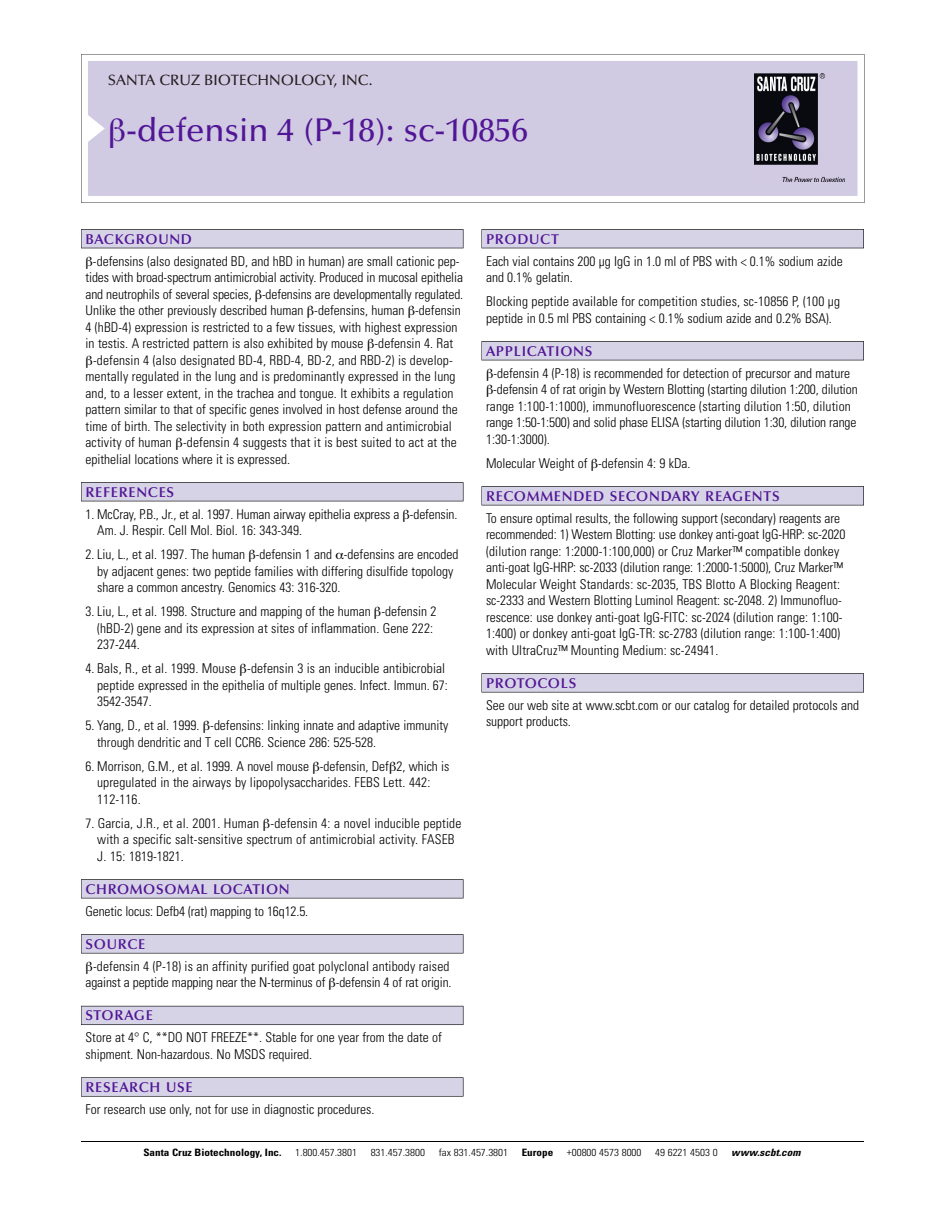
<style>
.page{position:relative;width:945px;height:1215px;background:#fff}
.page>*{position:absolute;margin:0;border:0;box-sizing:border-box;transform-origin:0 0}
.t1{font:500 33px "Optima";color:#511695}
.t2{font:500 15px "Optima";color:#231f20}
.t3{font:600 14.25px "Optima";letter-spacing:.05em;color:#511695}
.t4{font:300 condensed 13.5px/16.5px "Univers";color:#000}
.t5{font:300 condensed 10.2px "Univers";color:#000;scale:1.1 1}
.t6{font:700 condensed 10.2px "Univers";color:#000;scale:1.1 1}
.t7{font:italic 700 condensed 10.2px "Univers";letter-spacing:.005em;color:#000;scale:1.1 1}
</style>
<div class="page">
<svg style="left:81px;top:54px;width:783px;height:149px"></svg>
<div style="left:88px;top:61px;width:769px;height:135px;background:#d1cae3"></div>
<img style="left:755px;top:74px;width:90px;height:108px">
<div style="left:81px;top:229px;width:382px;height:19px;background:#525156"></div>
<div style="left:81px;top:230px;width:382px;height:18px;background:#d7d3e7"></div>
<div style="left:81px;top:482px;width:382px;height:19px;background:#525155"></div>
<div style="left:81px;top:483px;width:382px;height:18px;background:#d7d3e7"></div>
<div style="left:81px;top:879px;width:382px;height:19px;background:#545357"></div>
<div style="left:81px;top:880px;width:382px;height:18px;background:#d7d3e7"></div>
<div style="left:81px;top:934px;width:382px;height:19px;background:#575759"></div>
<div style="left:81px;top:935px;width:382px;height:18px;background:#d7d3e7"></div>
<div style="left:81px;top:1006px;width:382px;height:19px;background:#5b5a62"></div>
<div style="left:81px;top:1006px;width:382px;height:18px;background:#d7d3e7"></div>
<div style="left:81px;top:1077px;width:382px;height:20px;background:#666667"></div>
<div style="left:81px;top:1078px;width:382px;height:18px;background:#d7d3e7"></div>
<div style="left:482px;top:229px;width:382px;height:19px;background:#525156"></div>
<div style="left:482px;top:230px;width:381px;height:18px;background:#d7d3e7"></div>
<div style="left:482px;top:341px;width:382px;height:19px;background:#525155"></div>
<div style="left:482px;top:342px;width:381px;height:18px;background:#d7d3e7"></div>
<div style="left:482px;top:486px;width:382px;height:19px;background:#545357"></div>
<div style="left:482px;top:487px;width:381px;height:18px;background:#d7d3e7"></div>
<div style="left:482px;top:673px;width:382px;height:19px;background:#575759"></div>
<div style="left:482px;top:674px;width:381px;height:18px;background:#d7d3e7"></div>
<hr style="left:81px;top:1141px;width:783px;height:1px;background:#000">
<svg style="left:110px;top:118px;width:15px;height:30px"></svg>
<p class="t2" style="left:108px;top:74px;width:266px">SANTA CRUZ BIOTECHNOLOGY, INC.</p>
<h1 class="t1" style="left:126px;top:117px;width:403px">-defensin 4 (P-18): sc-10856</h1>
<p class="t3" style="left:86px;top:233px;width:108px">BACKGROUND</p>
<p class="t4" style="left:93px;top:254px;width:368px">-defensins (also designated BD, and hBD in human) are small cationic pep-</p>
<p class="t4" style="left:86px;top:270px;width:379px">tides with broad-spectrum antimicrobial activity. Produced in mucosal epithelia</p>
<p class="t4" style="left:86px;top:287px;width:379px">and neutrophils of several species, -defensins are developmentally regulated.</p>
<p class="t4" style="left:86px;top:303px;width:377px">Unlike the other previously described human -defensins, human -defensin</p>
<p class="t4" style="left:86px;top:320px;width:373px">4 (hBD-4) expression is restricted to a few tissues, with highest expression</p>
<p class="t4" style="left:86px;top:336px;width:369px">in testis. A restricted pattern is also exhibited by mouse -defensin 4. Rat</p>
<p class="t4" style="left:93px;top:353px;width:361px">-defensin 4 (also designated BD-4, RBD-4, BD-2, and RBD-2) is develop-</p>
<p class="t4" style="left:86px;top:369px;width:372px">mentally regulated in the lung and is predominantly expressed in the lung</p>
<p class="t4" style="left:86px;top:386px;width:369px">and, to a lesser extent, in the trachea and tongue. It exhibits a regulation</p>
<p class="t4" style="left:86px;top:402px;width:374px">pattern similar to that of specific genes involved in host defense around the</p>
<p class="t4" style="left:86px;top:419px;width:368px">time of birth. The selectivity in both expression pattern and antimicrobial</p>
<p class="t4" style="left:86px;top:435px;width:373px">activity of human -defensin 4 suggests that it is best suited to act at the</p>
<p class="t4" style="left:86px;top:452px;width:206px">epithelial locations where it is expressed.</p>
<p class="t3" style="left:86px;top:486px;width:90px">REFERENCES</p>
<p class="t4" style="left:97px;top:507px;width:362px;text-indent:-12px">1. McCray, P.B., Jr., et al. 1997. Human airway epithelia express a -defensin.<br>Am. J. Respir. Cell Mol. Biol. 16: 343-349.</p>
<p class="t4" style="left:97px;top:547px;width:363px;text-indent:-12px">2. Liu, L., et al. 1997. The human -defensin 1 and -defensins are encoded by adjacent genes: two peptide families with differing disulfide topology share a common ancestry. Genomics 43: 316-320.</p>
<p class="t4" style="left:97px;top:604px;width:341px;text-indent:-12px">3. Liu, L., et al. 1998. Structure and mapping of the human -defensin 2 (hBD-2) gene and its expression at sites of inflammation. Gene 222:<br>237-244.</p>
<p class="t4" style="left:97px;top:661px;width:352px;text-indent:-12px">4. Bals, R., et al. 1999. Mouse -defensin 3 is an inducible antibicrobial peptide expressed in the epithelia of multiple genes. Infect. Immun. 67:<br>3542-3547.</p>
<p class="t4" style="left:97px;top:718px;width:353px;text-indent:-12px">5. Yang, D., et al. 1999. -defensins: linking innate and adaptive immunity through dendritic and T cell CCR6. Science 286: 525-528.</p>
<p class="t4" style="left:97px;top:759px;width:354px;text-indent:-12px">6. Morrison, G.M., et al. 1999. A novel mouse -defensin, Def 2, which is upregulated in the airways by lipopolysaccharides. FEBS Lett. 442:<br>112-116.</p>
<p class="t4" style="left:97px;top:816px;width:366px;text-indent:-12px">7. Garcia, J.R., et al. 2001. Human -defensin 4: a novel inducible peptide with a specific salt-sensitive spectrum of antimicrobial activity. FASEB<br>J. 15: 1819-1821.</p>
<p class="t3" style="left:86px;top:883px;width:206px">CHROMOSOMAL LOCATION</p>
<p class="t4" style="left:86px;top:904px;width:224px">Genetic locus: Defb4 (rat) mapping to 16q12.5.</p>
<p class="t3" style="left:86px;top:938px;width:61px">SOURCE</p>
<p class="t4" style="left:86px;top:959px;width:368px;text-align:center">-defensin 4 (P-18) is an affinity purified goat polyclonal antibody raised against a peptide mapping near the N-terminus of -defensin 4 of rat origin.</p>
<p class="t3" style="left:86px;top:1010px;width:69px">STORAGE</p>
<p class="t4" style="left:86px;top:1030px;width:358px">Store at 4° C, **DO NOT FREEZE**. Stable for one year from the date of shipment. Non-hazardous. No MSDS required.</p>
<p class="t3" style="left:86px;top:1081px;width:109px">RESEARCH USE</p>
<p class="t4" style="left:86px;top:1102px;width:290px">For research use only, not for use in diagnostic procedures.</p>
<p class="t3" style="left:486px;top:233px;width:74px">PRODUCT</p>
<p class="t4" style="left:486px;top:254px;width:358px">Each vial contains 200 µg IgG in 1.0 ml of PBS with &lt; 0.1% sodium azide and 0.1% gelatin.</p>
<p class="t4" style="left:486px;top:294px;width:356px">Blocking peptide available for competition studies, sc-10856 P, (100 µg peptide in 0.5 ml PBS containing &lt; 0.1% sodium azide and 0.2% BSA).</p>
<p class="t3" style="left:486px;top:345px;width:108px">APPLICATIONS</p>
<p class="t4" style="left:493px;top:366px;width:358px">-defensin 4 (P-18) is recommended for detection of precursor and mature</p>
<p class="t4" style="left:493px;top:382px;width:366px">-defensin 4 of rat origin by Western Blotting (starting dilution 1:200, dilution</p>
<p class="t4" style="left:486px;top:399px;width:366px">range 1:100-1:1000), immunofluorescence (starting dilution 1:50, dilution</p>
<p class="t4" style="left:486px;top:415px;width:372px">range 1:50-1:500) and solid phase ELISA (starting dilution 1:30, dilution range</p>
<p class="t4" style="left:486px;top:432px;width:65px">1:30-1:3000).</p>
<p class="t4" style="left:486px;top:456px;width:206px">Molecular Weight of -defensin 4: 9 kDa.</p>
<p class="t3" style="left:486px;top:490px;width:295px">RECOMMENDED SECONDARY REAGENTS</p>
<p class="t4" style="left:486px;top:511px;width:361px">To ensure optimal results, the following support (secondary) reagents are recommended: 1) Western Blotting: use donkey anti-goat IgG-HRP: sc-2020 (dilution range: 1:2000-1:100,000) or Cruz Marker™ compatible donkey anti-goat IgG-HRP: sc-2033 (dilution range: 1:2000-1:5000), Cruz Marker™ Molecular Weight Standards: sc-2035, TBS Blotto A Blocking Reagent: sc-2333 and Western Blotting Luminol Reagent: sc-2048. 2) Immunofluo&shy;rescence: use donkey anti-goat IgG-FITC: sc-2024 (dilution range: 1:100- 1:400) or donkey anti-goat IgG-TR: sc-2783 (dilution range: 1:100-1:400) with UltraCruz™ Mounting Medium: sc-24941.</p>
<p class="t3" style="left:486px;top:677px;width:92px">PROTOCOLS</p>
<p class="t4" style="left:486px;top:698px;width:375px">See our web site at www.scbt.com or our catalog for detailed protocols and support products.</p>
<p class="t6" style="left:143px;top:1148px;width:127px">Santa Cruz Biotechnology, Inc.</p>
<p class="t5" style="left:295px;top:1148px;width:58px">1.800.457.3801</p>
<p class="t5" style="left:371px;top:1148px;width:51px">831.457.3800</p>
<p class="t5" style="left:439px;top:1148px;width:65px">fax 831.457.3801</p>
<p class="t6" style="left:522px;top:1148px;width:30px">Europe</p>
<p class="t5" style="left:567px;top:1148px;width:69px">+00800 4573 8000</p>
<p class="t5" style="left:655px;top:1148px;width:58px">49 6221 4503 0</p>
<p class="t7" style="left:731px;top:1148px;width:64px">www.scbt.com</p>
</div>
